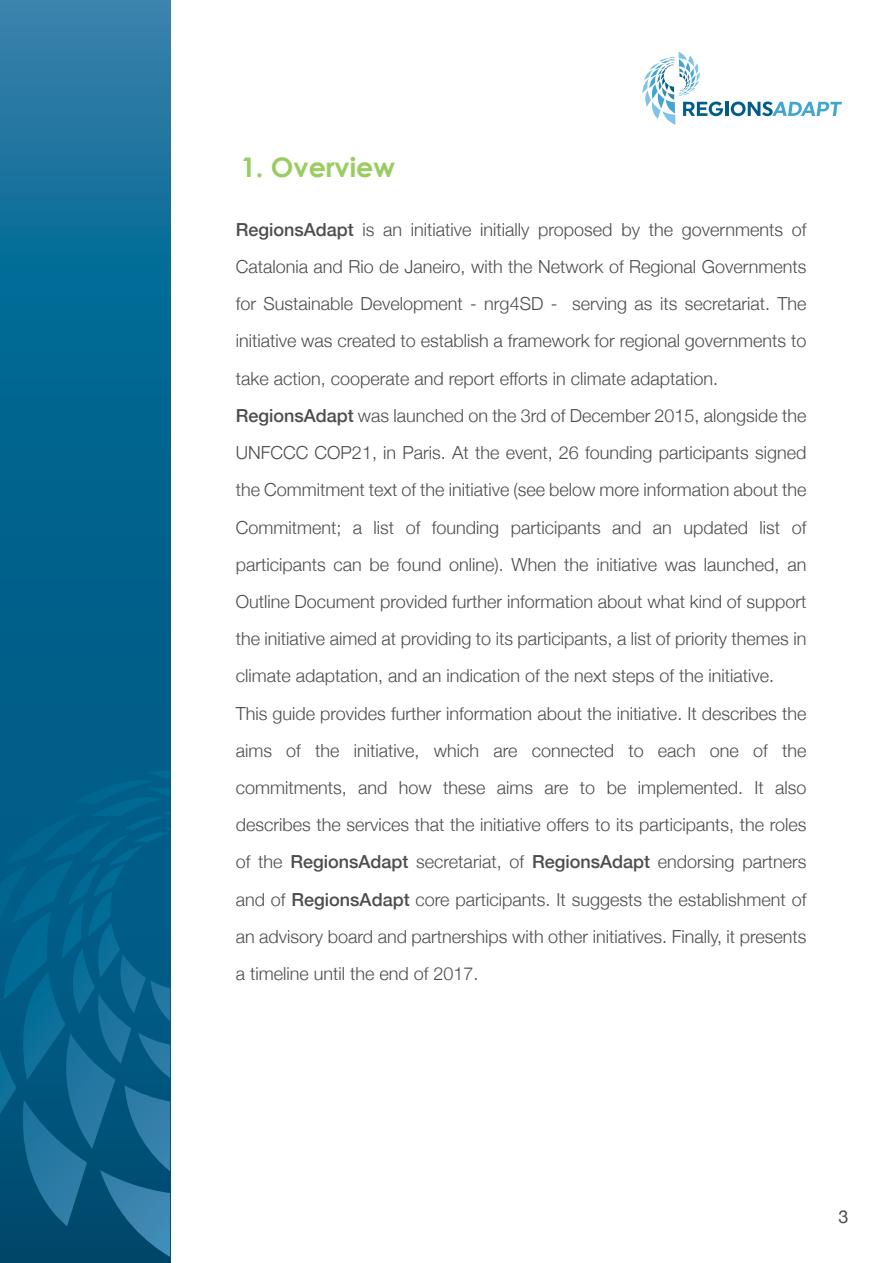
<style>
.page{position:relative;width:893px;height:1263px;background:#fff}
.page>*{position:absolute;margin:0;border:0;box-sizing:border-box;transform-origin:0 0}
.t1{font:700 27px "Century Gothic";color:#9acc62}
.t2{font:300 18px/37.2px "Helvetica Neue";color:#4d4d4f}
.t3{font:18px "Helvetica Neue";color:#4d4d4f}
.s1{font-weight:500}
</style>
<div class="page">
<svg style="left:0;top:0;width:170px;height:1263px;background:#0b6994"></svg>
<svg style="left:642px;top:52px;width:81px;height:73px"></svg>
<hr style="left:725px;top:102px;width:3px;height:14px;background:#005d88">
<svg style="left:731px;top:102px;width:111px;height:14px"></svg>
<svg style="left:0;top:770px;width:170px;height:487px;background:#076089"></svg>
<h1 class="t1" style="left:241px;top:150px;width:156px">1. Overview</h1>
<p class="t2" style="left:236px;top:210px;width:572px"><span class="s1">RegionsAdapt</span> is an initiative initially proposed by the governments of Catalonia and Rio de Janeiro, with the Network of Regional Governments for Sustainable Development - nrg4SD - serving as its secretariat. The initiative was created to establish a framework for regional governments to take action, cooperate and report efforts in climate adaptation.<br><span class="s1">RegionsAdapt</span> was launched on the 3rd of December 2015, alongside the UNFCCC COP21, in Paris. At the event, 26 founding participants signed the Commitment text of the initiative (see below more information about the Commitment; a list of founding participants and an updated list of participants can be found online). When the initiative was launched, an Outline Document provided further information about what kind of support the initiative aimed at providing to its participants, a list of priority themes in climate adaptation, and an indication of the next steps of the initiative.<br>This guide provides further information about the initiative. It describes the aims of the initiative, which are connected to each one of the commitments, and how these aims are to be implemented. It also describes the services that the initiative offers to its participants, the roles of the <span class="s1">RegionsAdapt</span> secretariat, of <span class="s1">RegionsAdapt</span> endorsing partners and of <span class="s1">RegionsAdapt</span> core participants. It suggests the establishment of an advisory board and partnerships with other initiatives. Finally, it presents a timeline until the end of 2017.</p>
<p class="t3" style="left:838px;top:1204px;width:12px">3</p>
</div>
